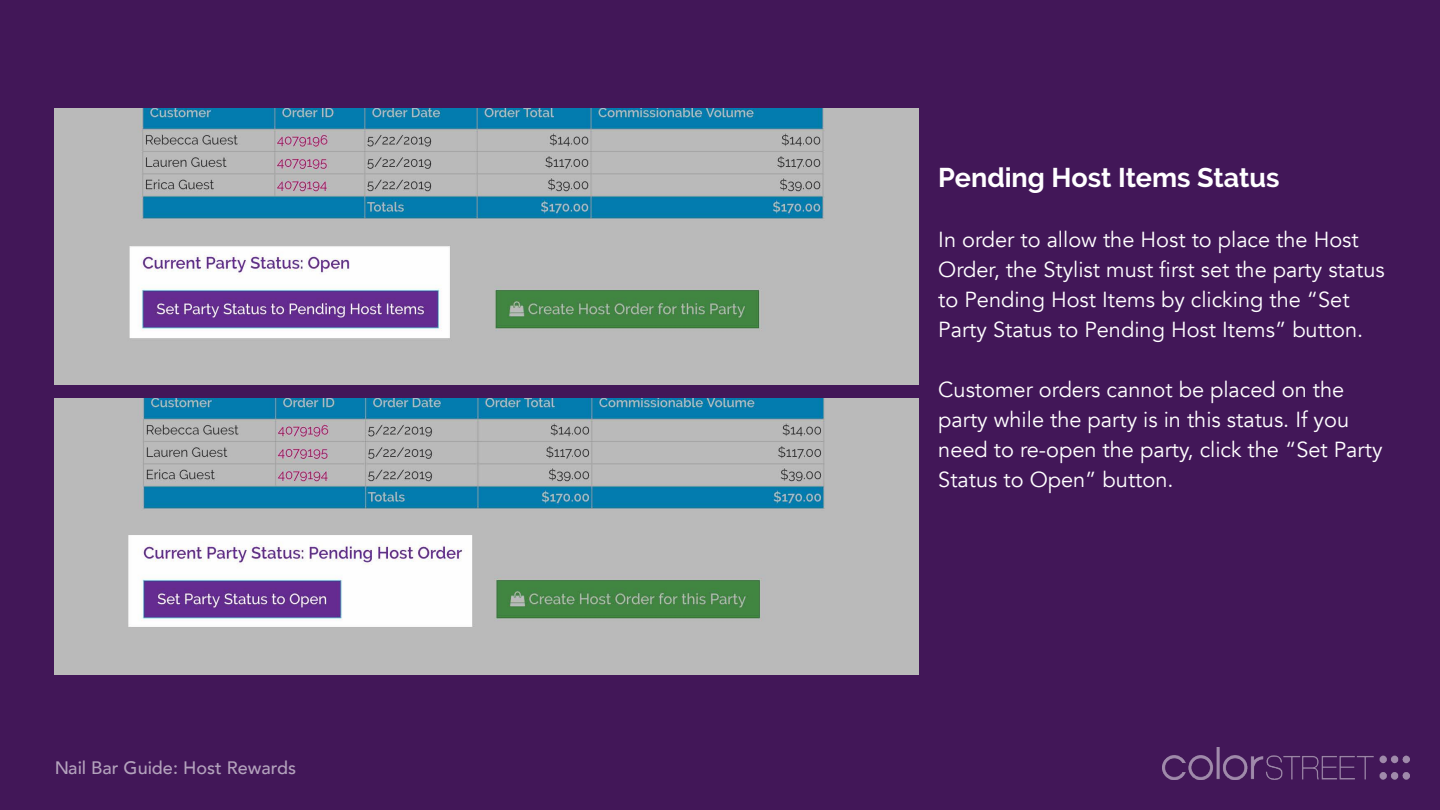
<style>
.page{position:relative;width:1440px;height:810px;background:#421758}
.page>*{position:absolute;margin:0;border:0;box-sizing:border-box;transform-origin:0 0}
.t1{font:700 27px "Raleway";color:#fff}
.t2{font:21.75px/30px "Avenir";color:#fff}
.t3{font:500 18px "Avenir";color:#fff}
</style>
<div class="page">
<img style="left:1163px;top:747px;width:247px;height:33px">
<img style="left:54px;top:108px;width:864px;height:277px">
<img style="left:54px;top:398px;width:864px;height:277px">
<p class="t3" style="left:54px;top:752px;width:244px">Nail Bar Guide: Host Rewards</p>
<p class="t1" style="left:938px;top:162px;width:343px">Pending Host Items Status</p>
<p class="t2" style="left:938px;top:225px;width:448px">In order to allow the Host to place the Host Order, the Stylist must first set the party status to Pending Host Items by clicking the “Set Party Status to Pending Host Items” button.</p>
<p class="t2" style="left:938px;top:375px;width:446px">Customer orders cannot be placed on the party while the party is in this status. If you need to re-open the party, click the “Set Party Status to Open” button.</p>
</div>
